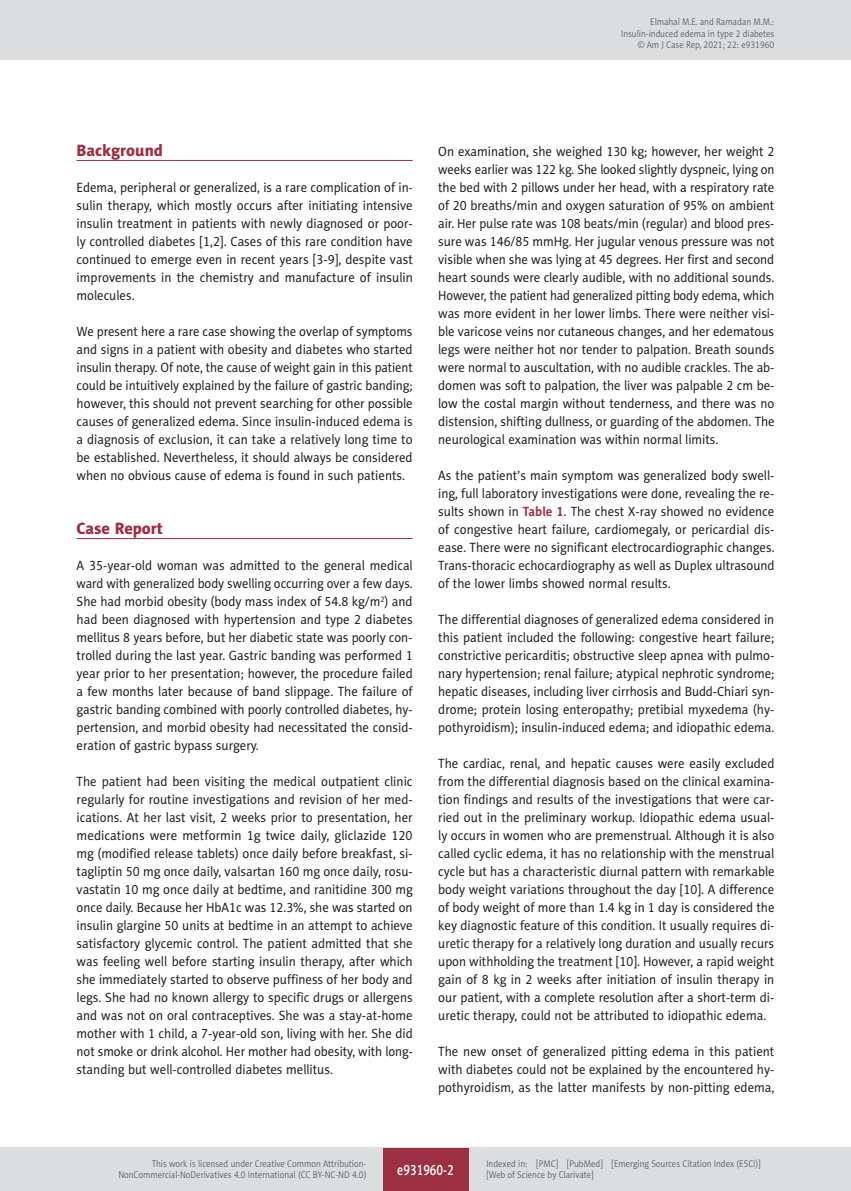
<style>
.page{position:relative;width:851px;height:1191px;background:#fff}
.page>*{position:absolute;margin:0;border:0;box-sizing:border-box;transform-origin:0 0}
.AJCR_Headline_1{font:16.5px "Naomi Sans EFN Heavy";color:#9d2f42}
.AJCR_e-PAGINA{font:15px "Naomi Sans EFN Medium";color:#fff;scale:.8 1}
.AJCR_Body{font:13.5px/18px "Naomi Sans EFN";color:#231f20;text-align:justify;scale:.95 1}
.AJCR_Body-2{font:13.5px/18px "Naomi Sans EFN";color:#231f20;text-align:justify;scale:.94 1}
.AJCR_pagina_zywa{font:9.75px/11.2px "Naomi Sans EFN Light";color:#57585a;text-align:right;scale:.9 1}
.AJCR_pagina_sygnatur{font:9.75px "Naomi Sans EFN Light";color:#57585a;scale:.9 1}
.s1{font-weight:700;color:#9d2f42}
</style>
<div class="page">
<hr style="left:77px;top:160px;width:335px;height:1px;background:#9d2f42">
<hr style="left:77px;top:538px;width:335px;height:1px;background:#9d2f42">
<div style="left:0;top:0;width:850px;height:60px;background:#dcdddf"></div>
<hr style="left:850px;top:0;width:1px;height:60px;background:#dcdddf">
<div style="left:0;top:1148px;width:850px;height:43px;background:#dcdddf"></div>
<div style="left:383px;top:1147px;width:85px;height:43px;background:#9d2f42"></div>
<p class="AJCR_pagina_zywa" style="left:621px;top:16px;width:172px">Elmahal M.E. and Ramadan M.M.:<br>Insulin-induced edema in type 2 diabetes</p>
<p class="AJCR_pagina_sygnatur" style="left:637px;top:39px;width:153px">© Am J Case Rep, 2021; 22: e931960</p>
<p class="AJCR_Headline_1" style="left:77px;top:140px;width:88px">Background</p>
<p class="AJCR_Body" style="left:77px;top:178px;width:355px">Edema, peripheral or generalized, is a rare complication of in&shy;sulin therapy, which mostly occurs after initiating intensive insulin treatment in patients with newly diagnosed or poor&shy;ly controlled diabetes [1,2]. Cases of this rare condition have continued to emerge even in recent years [3-9], despite vast improvements in the chemistry and manufacture of insulin molecules.</p>
<p class="AJCR_Body-2" style="left:77px;top:322px;width:359px">We present here a rare case showing the overlap of symptoms and signs in a patient with obesity and diabetes who started insulin therapy. Of note, the cause of weight gain in this patient could be intuitively explained by the failure of gastric banding; however, this should not prevent searching for other possible causes of generalized edema. Since insulin-induced edema is a diagnosis of exclusion, it can take a relatively long time to be established. Nevertheless, it should always be considered when no obvious cause of edema is found in such patients.</p>
<p class="AJCR_Headline_1" style="left:77px;top:518px;width:88px">Case Report</p>
<p class="AJCR_Body" style="left:77px;top:556px;width:355px">A 35-year-old woman was admitted to the general medical ward with generalized body swelling occurring over a few days.<br>She had morbid obesity (body mass index of 54.8 kg/m<sup>2</sup>) and had been diagnosed with hypertension and type 2 diabetes mellitus 8 years before, but her diabetic state was poorly con&shy;trolled during the last year. Gastric banding was performed 1 year prior to her presentation; however, the procedure failed a few months later because of band slippage. The failure of gastric banding combined with poorly controlled diabetes, hy&shy;pertension, and morbid obesity had necessitated the consid&shy;eration of gastric bypass surgery.</p>
<p class="AJCR_Body" style="left:77px;top:772px;width:355px">The patient had been visiting the medical outpatient clinic regularly for routine investigations and revision of her med&shy;ications. At her last visit, 2 weeks prior to presentation, her medications were metformin 1g twice daily, gliclazide 120 mg (modified release tablets) once daily before breakfast, si&shy;tagliptin 50 mg once daily, valsartan 160 mg once daily, rosu&shy;vastatin 10 mg once daily at bedtime, and ranitidine 300 mg once daily. Because her HbA1c was 12.3%, she was started on insulin glargine 50 units at bedtime in an attempt to achieve satisfactory glycemic control. The patient admitted that she was feeling well before starting insulin therapy, after which she immediately started to observe puffiness of her body and legs. She had no known allergy to specific drugs or allergens and was not on oral contraceptives. She was a stay-at-home mother with 1 child, a 7-year-old son, living with her. She did not smoke or drink alcohol. Her mother had obesity, with long&shy;standing but well-controlled diabetes mellitus.</p>
<p class="AJCR_Body" style="left:438px;top:142px;width:355px">On examination, she weighed 130 kg; however, her weight 2 weeks earlier was 122 kg. She looked slightly dyspneic, lying on the bed with 2 pillows under her head, with a respiratory rate of 20 breaths/min and oxygen saturation of 95% on ambient air. Her pulse rate was 108 beats/min (regular) and blood pres&shy;sure was 146/85 mmHg. Her jugular venous pressure was not visible when she was lying at 45 degrees. Her first and second heart sounds were clearly audible, with no additional sounds.<br>However, the patient had generalized pitting body edema, which was more evident in her lower limbs. There were neither visi&shy;ble varicose veins nor cutaneous changes, and her edematous legs were neither hot nor tender to palpation. Breath sounds were normal to auscultation, with no audible crackles. The ab&shy;domen was soft to palpation, the liver was palpable 2 cm be&shy;low the costal margin without tenderness, and there was no distension, shifting dullness, or guarding of the abdomen. The neurological examination was within normal limits.</p>
<p class="AJCR_Body" style="left:438px;top:466px;width:355px">As the patient’s main symptom was generalized body swell&shy;ing, full laboratory investigations were done, revealing the re&shy;sults shown in <span class="s1">Table 1</span>. The chest X-ray showed no evidence of congestive heart failure, cardiomegaly, or pericardial dis&shy;ease. There were no significant electrocardiographic changes.<br>Trans-thoracic echocardiography as well as Duplex ultrasound of the lower limbs showed normal results.</p>
<p class="AJCR_Body-2" style="left:438px;top:610px;width:359px">The differential diagnoses of generalized edema considered in this patient included the following: congestive heart failure; constrictive pericarditis; obstructive sleep apnea with pulmo&shy;nary hypertension; renal failure; atypical nephrotic syndrome; hepatic diseases, including liver cirrhosis and Budd-Chiari syn&shy;drome; protein losing enteropathy; pretibial myxedema (hy&shy;pothyroidism); insulin-induced edema; and idiopathic edema.</p>
<p class="AJCR_Body" style="left:438px;top:754px;width:355px">The cardiac, renal, and hepatic causes were easily excluded from the differential diagnosis based on the clinical examina&shy;tion findings and results of the investigations that were car&shy;ried out in the preliminary workup. Idiopathic edema usual&shy;ly occurs in women who are premenstrual. Although it is also called cyclic edema, it has no relationship with the menstrual cycle but has a characteristic diurnal pattern with remarkable body weight variations throughout the day [10]. A difference of body weight of more than 1.4 kg in 1 day is considered the key diagnostic feature of this condition. It usually requires di&shy;uretic therapy for a relatively long duration and usually recurs upon withholding the treatment [10]. However, a rapid weight gain of 8 kg in 2 weeks after initiation of insulin therapy in our patient, with a complete resolution after a short-term di&shy;uretic therapy, could not be attributed to idiopathic edema.</p>
<p class="AJCR_Body" style="left:438px;top:1042px;width:355px">The new onset of generalized pitting edema in this patient with diabetes could not be explained by the encountered hy&shy;pothyroidism, as the latter manifests by non-pitting edema,</p>
<p class="AJCR_pagina_zywa" style="left:118px;top:1158px;width:277px">This work is licensed under Creative Common Attribution-<br>NonCommercial-NoDerivatives 4.0 International (CC BY-NC-ND 4.0)</p>
<p class="AJCR_e-PAGINA" style="left:397px;top:1160px;width:72px">e931960-2</p>
<p class="AJCR_pagina_zywa" style="left:486px;top:1158px;width:306px;text-align:left">Indexed in: [PMC] [PubMed] [Emerging Sources Citation Index (ESCI)] [Web of Science by Clarivate]</p>
</div>
